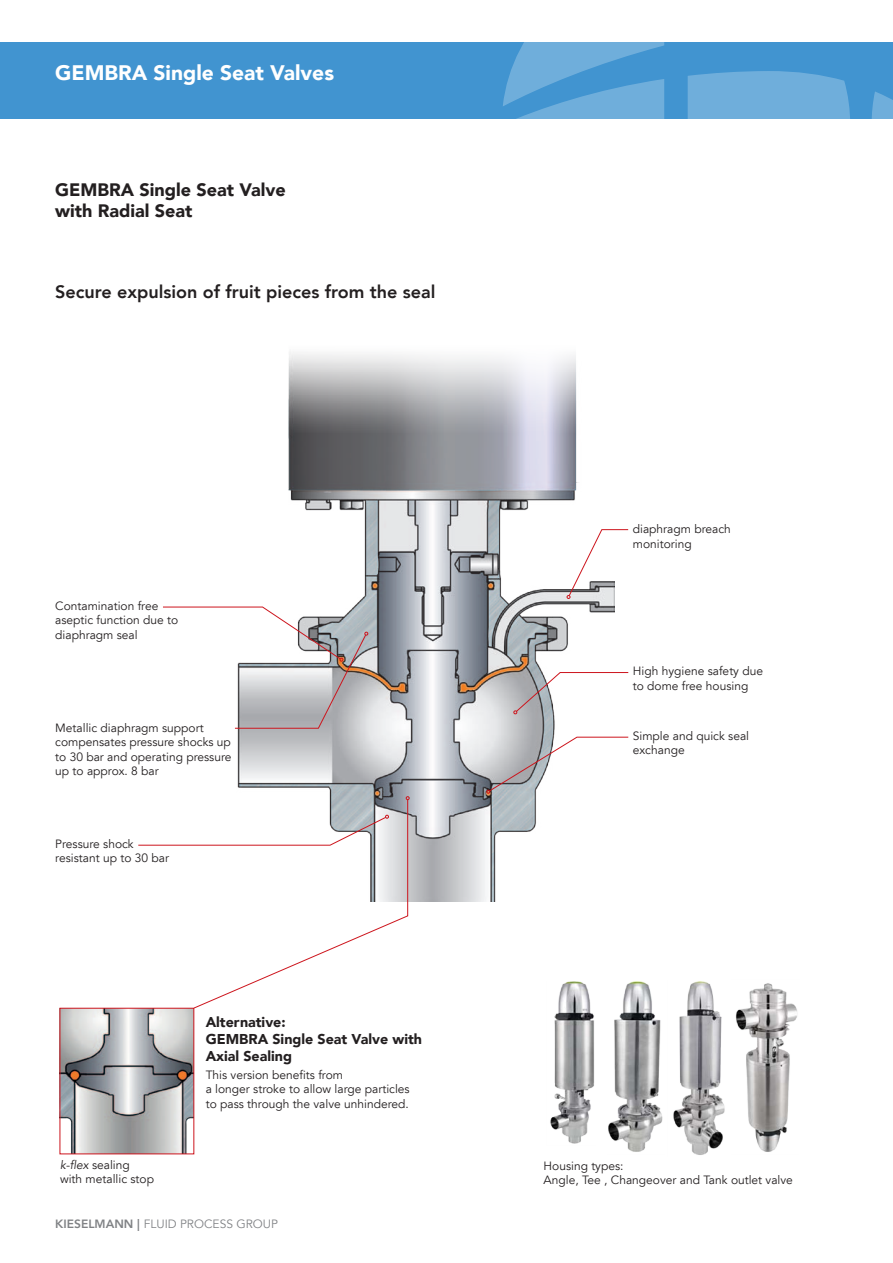
<style>
.page{position:relative;width:893px;height:1263px;background:#fff}
.page>*{position:absolute;margin:0;border:0;box-sizing:border-box;transform-origin:0 0}
.t1{font:900 21px "Avenir LT";color:#fff}
.t2{font:800 18px "Avenir LT";color:#231f20}
.t3{font:900 18px/21.6px "Avenir LT";color:#231f20}
.t4{font:900 14.25px/17.1px "Avenir LT";color:#231f20}
.t5{font:12px/14.4px "Avenir LT";color:#231f20}
.t6{font:12px "Avenir LT";color:#808285}
.s1{font-style:italic}
.s2{font-weight:800}
</style>
<div class="page">
<div style="left:0;top:43px;width:893px;height:76px;background:#4194d0"></div>
<svg style="left:688px;top:71px;width:162px;height:48px"></svg>
<svg style="left:503px;top:43px;width:161px;height:76px"></svg>
<svg style="left:872px;top:91px;width:21px;height:28px"></svg>
<img style="left:237px;top:352px;width:378px;height:549px">
<svg style="left:567px;top:529px;width:62px;height:70px"></svg>
<svg style="left:513px;top:672px;width:116px;height:42px"></svg>
<svg style="left:486px;top:736px;width:143px;height:57px"></svg>
<svg style="left:163px;top:606px;width:205px;height:123px"></svg>
<svg style="left:138px;top:844px;width:55px;height:2px"></svg>
<svg style="left:193px;top:799px;width:215px;height:210px"></svg>
<svg style="left:406px;top:796px;width:4px;height:4px"></svg>
<img style="left:62px;top:1010px;width:130px;height:142px">
<div style="left:60px;top:1008px;width:134px;height:146px;border:1px solid #cd151d"></div>
<img style="left:550px;top:981px;width:44px;height:163px">
<img style="left:608px;top:981px;width:55px;height:171px">
<img style="left:673px;top:981px;width:52px;height:174px">
<img style="left:735px;top:983px;width:62px;height:169px">
<h1 class="t1" style="left:55px;top:60px;width:280px">GEMBRA Single Seat Valves</h1>
<h2 class="t3" style="left:55px;top:178px;width:232px">GEMBRA Single Seat Valve with Radial Seat</h2>
<h2 class="t2" style="left:55px;top:281px;width:382px">Secure expulsion of fruit pieces from the seal</h2>
<p class="t5" style="left:55px;top:599px;width:125px">Contamination free aseptic function due to diaphragm seal</p>
<p class="t5" style="left:55px;top:721px;width:178px">Metallic diaphragm support compensates pressure shocks up to 30 bar and operating pressure up to approx. 8 bar</p>
<p class="t5" style="left:55px;top:837px;width:115px">Pressure shock resistant up to 30 bar</p>
<p class="t5" style="left:60px;top:1158px;width:95px"><span class="s1">k-flex</span> sealing with metallic stop</p>
<p class="t4" style="left:206px;top:1013px;width:218px">Alternative:<br>GEMBRA Single Seat Valve with<br>Axial Sealing</p>
<p class="t5" style="left:206px;top:1068px;width:205px">This version benefits from<br>a longer stroke to allow large particles to pass through the valve unhindered.</p>
<p class="t6" style="left:55px;top:1217px;width:224px"><span class="s2">KIESELMANN |</span> FLUID PROCESS GROUP</p>
<p class="t5" style="left:633px;top:522px;width:100px">diaphragm breach monitoring</p>
<p class="t5" style="left:633px;top:664px;width:132px">High hygiene safety due to dome free housing</p>
<p class="t5" style="left:633px;top:729px;width:118px">Simple and quick seal exchange</p>
<p class="t5" style="left:544px;top:1159px;width:251px">Housing types:<br>Angle, Tee , Changeover and Tank outlet valve</p>
</div>
